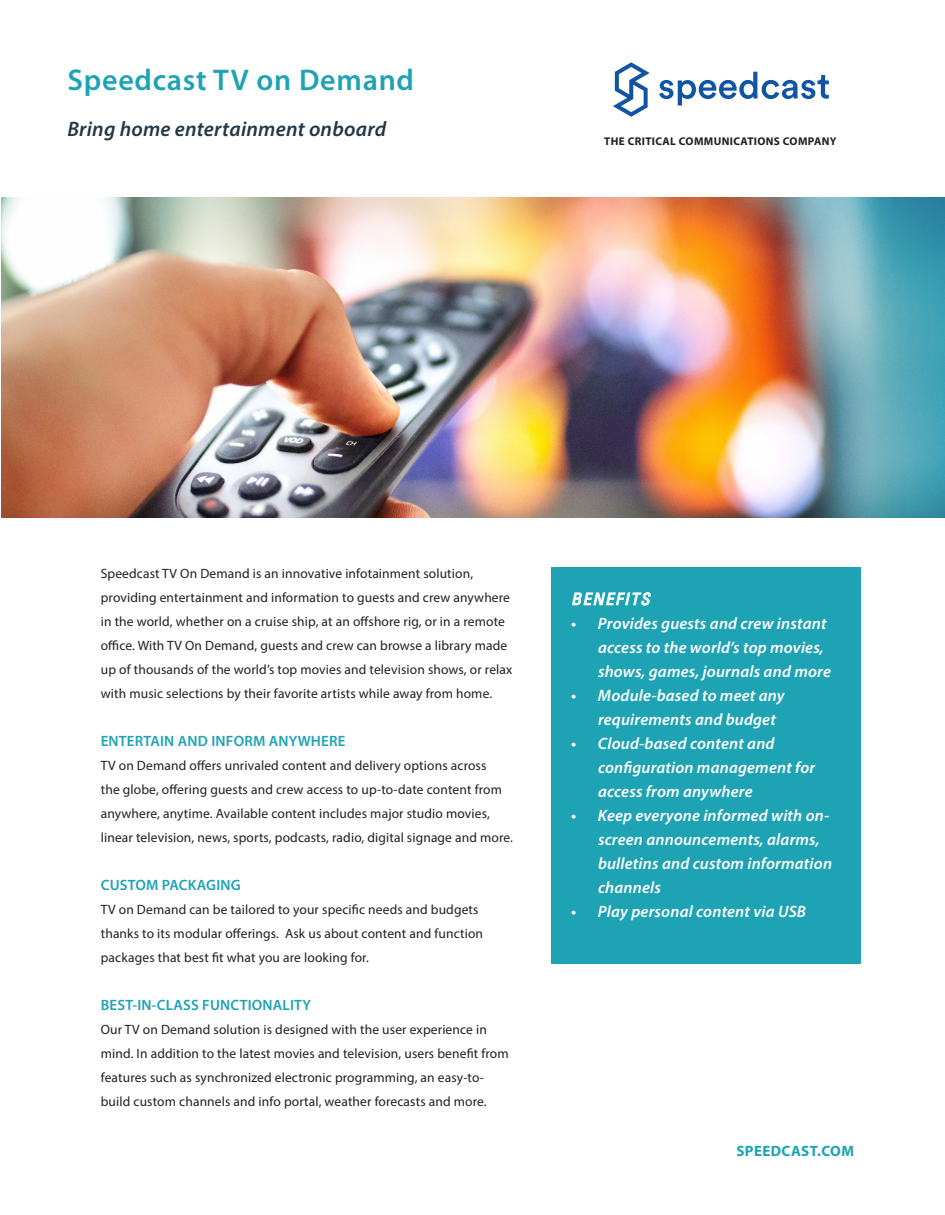
<style>
.page{position:relative;width:945px;height:1215px;background:#fff}
.page>*{position:absolute;margin:0;border:0;box-sizing:border-box;transform-origin:0 0}
.t1{font:600 30px "Myriad Pro";letter-spacing:.025em;color:#1ea3b4}
.t2{font:italic 600 21px "Myriad Pro";letter-spacing:.01em;color:#233746}
.t3{font:italic 600 16.5px/24px "Myriad Pro";letter-spacing:.01em;color:#fff}
.t4{font:italic condensed 16.5px "Univers LT Std";letter-spacing:.1em;color:#fff}
.t5{font:600 15px "Myriad Pro";letter-spacing:.01em;color:#1ea3b4}
.t6{font:700 15px "Myriad Pro";letter-spacing:.025em;color:#1ea3b4}
.t7{font:13.5px/24px "Myriad Pro";letter-spacing:.01em;color:#231f20}
.t8{font:700 11.25px "Myriad Pro";letter-spacing:.03em;color:#231f20}
</style>
<div class="page">
<svg style="left:659px;top:72px;width:170px;height:34px"></svg>
<svg style="left:613px;top:62px;width:37px;height:55px"></svg>
<img style="left:1px;top:198px;width:944px;height:320px">
<div style="left:551px;top:568px;width:310px;height:396px;background:#1ea3b4"></div>
<svg style="left:572px;top:592px;width:79px;height:14px"></svg>
<p class="t1" style="left:68px;top:61px;width:348px">Speedcast TV on Demand</p>
<p class="t2" style="left:68px;top:116px;width:320px">Bring home entertainment onboard</p>
<p class="t8" style="left:604px;top:134px;width:234px">THE CRITICAL COMMUNICATIONS COMPANY</p>
<p class="t7" style="left:101px;top:561px;width:413px">Speedcast TV On Demand is an innovative infotainment solution, providing entertainment and information to guests and crew anywhere in the world, whether on a cruise ship, at an offshore rig, or in a remote office. With TV On Demand, guests and crew can browse a library made up of thousands of the world’s top movies and television shows, or relax with music selections by their favorite artists while away from home.</p>
<p class="t5" style="left:101px;top:731px;width:246px">ENTERTAIN AND INFORM ANYWHERE</p>
<p class="t7" style="left:101px;top:753px;width:414px">TV on Demand offers unrivaled content and delivery options across<br>the globe, offering guests and crew access to up-to-date content from anywhere, anytime. Available content includes major studio movies, linear television, news, sports, podcasts, radio, digital signage and more.</p>
<p class="t5" style="left:101px;top:875px;width:141px">CUSTOM PACKAGING</p>
<p class="t7" style="left:101px;top:897px;width:384px">TV on Demand can be tailored to your specific needs and budgets thanks to its modular offerings. Ask us about content and function packages that best fit what you are looking for.</p>
<p class="t5" style="left:101px;top:995px;width:212px">BEST-IN-CLASS FUNCTIONALITY</p>
<p class="t7" style="left:101px;top:1017px;width:409px">Our TV on Demand solution is designed with the user experience in mind. In addition to the latest movies and television, users benefit from features such as synchronized electronic programming, an easy-to&shy;build custom channels and info portal, weather forecasts and more.</p>
<p class="t4" style="left:571px;top:588px;width:80px">BENEFITS</p>
<p class="t3" style="left:598px;top:611px;width:234px;text-indent:-27px">• Provides guests and crew instant access to the world’s top movies, shows, games, journals and more</p>
<p class="t3" style="left:598px;top:683px;width:188px;text-indent:-27px">• Module-based to meet any requirements and budget</p>
<p class="t3" style="left:598px;top:731px;width:219px;text-indent:-27px">• Cloud-based content and configuration management for access from anywhere</p>
<p class="t3" style="left:598px;top:803px;width:236px;text-indent:-27px">• Keep everyone informed with on&shy;screen announcements, alarms, bulletins and custom information channels</p>
<p class="t3" style="left:571px;top:899px;width:237px">• Play personal content via USB</p>
<p class="t6" style="left:737px;top:1142px;width:119px">SPEEDCAST.COM</p>
</div>
